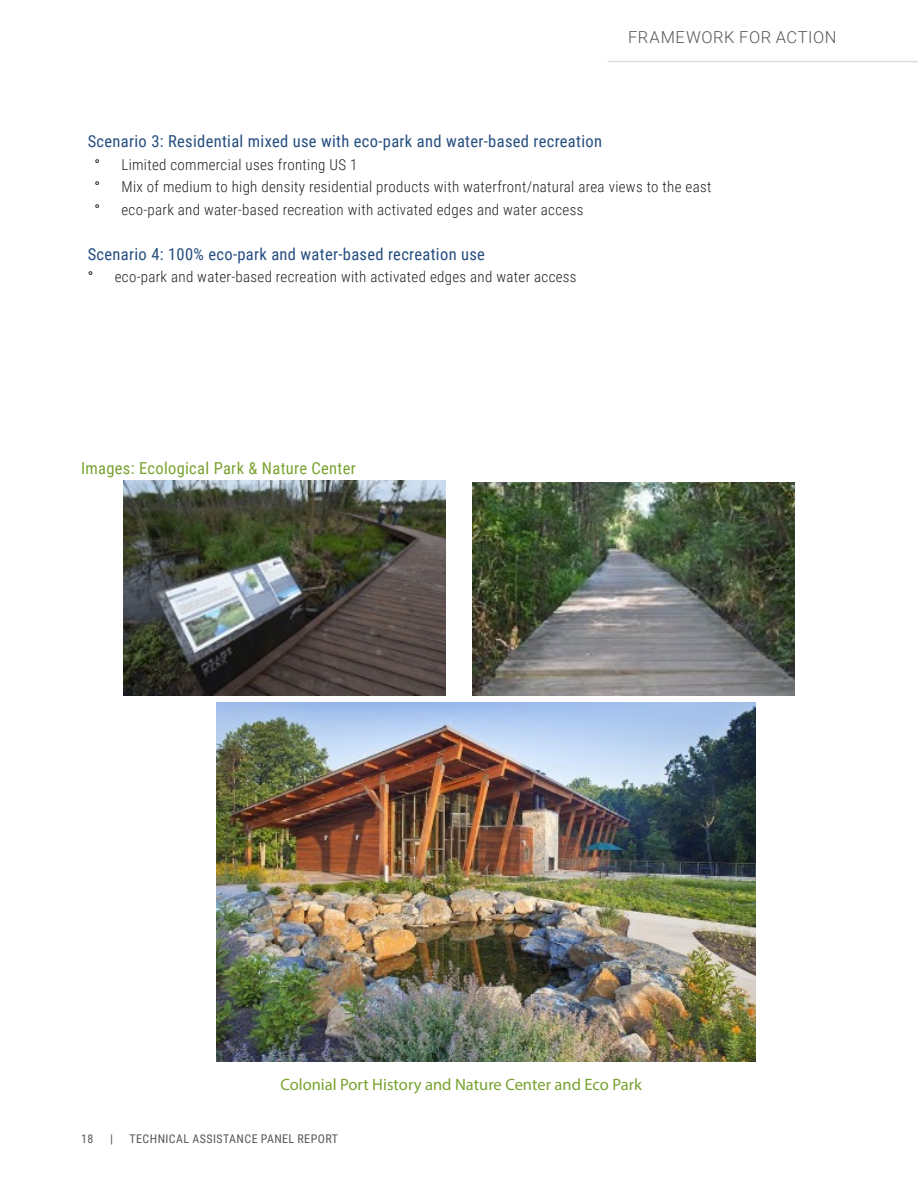
<style>
.page{position:relative;width:918px;height:1188px;background:#fff}
.page>*{position:absolute;margin:0;border:0;box-sizing:border-box;transform-origin:0 0}
.BODY_TXT{font:16.5px "Roboto Condensed";letter-spacing:.02em;color:#244d7f}
.Body{font:16.5px "Myriad Pro";color:#78a22f}
.Body-2{font:16.5px "Roboto Condensed";letter-spacing:.02em;color:#78a22f}
.Section_Heading{font:300 16.5px "Roboto";letter-spacing:.035em;color:#545758}
.t1{font:300 15px "Roboto Condensed";letter-spacing:.02em;color:#231f20}
.t2{font:15px "Roboto Condensed";color:#231f20}
.t3{font:12px "Roboto Condensed";letter-spacing:.035em;color:#545758}
</style>
<div class="page">
<hr style="left:608px;top:61px;width:310px;height:1px;background:#dddcdd">
<img style="left:216px;top:702px;width:539px;height:360px">
<img style="left:472px;top:483px;width:323px;height:213px">
<img style="left:123px;top:481px;width:323px;height:214px">
<p class="Section_Heading" style="left:628px;top:26px;width:210px">FRAMEWORK FOR ACTION</p>
<p class="BODY_TXT" style="left:88px;top:130px;width:516px">Scenario 3: Residential mixed use with eco-park and water-based recreation</p>
<p class="t2" style="left:94px;top:154px;width:7px">°</p>
<p class="t1" style="left:122px;top:154px;width:237px">Limited commercial uses fronting US 1</p>
<p class="t2" style="left:94px;top:177px;width:7px">°</p>
<p class="t1" style="left:122px;top:177px;width:591px">Mix of medium to high density residential products with waterfront/natural area views to the east</p>
<p class="t2" style="left:94px;top:199px;width:7px">°</p>
<p class="t1" style="left:122px;top:199px;width:463px">eco-park and water-based recreation with activated edges and water access</p>
<p class="BODY_TXT" style="left:88px;top:242px;width:399px">Scenario 4: 100% eco-park and water-based recreation use</p>
<p class="t2" style="left:88px;top:267px;width:7px">°</p>
<p class="t1" style="left:115px;top:267px;width:463px">eco-park and water-based recreation with activated edges and water access</p>
<p class="Body-2" style="left:81px;top:456px;width:276px">Images: Ecological Park &amp; Nature Center</p>
<p class="Body" style="left:280px;top:1074px;width:363px">Colonial Port History and Nature Center and Eco Park</p>
<p class="t3" style="left:81px;top:1130px;width:14px">18</p>
<p class="t3" style="left:110px;top:1130px;width:4px">|</p>
<p class="t3" style="left:130px;top:1130px;width:210px">TECHNICAL ASSISTANCE PANEL REPORT</p>
</div>
